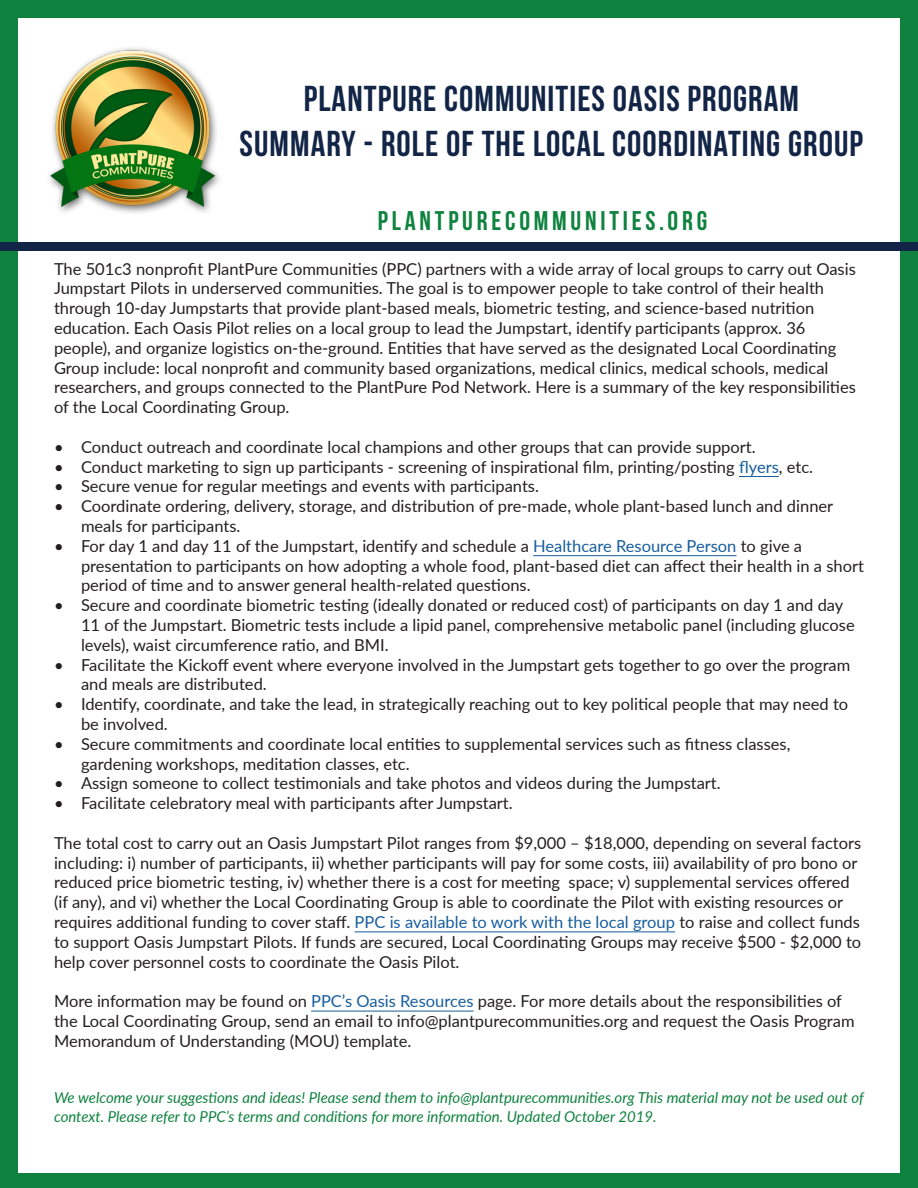
<style>
.page{position:relative;width:918px;height:1188px;background:#0f823f}
.page>*{position:absolute;margin:0;border:0;box-sizing:border-box;transform-origin:0 0}
.t1{font:36px/45px "Bebas Neue";letter-spacing:.03em;color:#122546;text-align:center}
.t2{font:27px "Bebas Neue";letter-spacing:.14em;color:#0f823f}
.t3{font:16.5px/19.8px "Lato";color:#231f20}
.t4{font:italic 15px/19.8px "Lato";color:#0f823f}
.s1{color:#175d9e}
</style>
<div class="page">
<div style="left:18px;top:19px;width:882px;height:1154px;background:#fff"></div>
<div style="left:0;top:242px;width:918px;height:9px;background:#122546"></div>
<img style="left:49px;top:47px;width:170px;height:166px">
<hr style="left:739px;top:476px;width:40px;height:1px;background:#175d9e">
<hr style="left:533px;top:555px;width:204px;height:1px;background:#175d9e">
<hr style="left:355px;top:932px;width:320px;height:1px;background:#175d9e">
<hr style="left:311px;top:1011px;width:163px;height:1px;background:#175d9e">
<h1 class="t1" style="left:240px;top:75px;width:625px">PLANTPURE COMMUNITIES OASIS PROGRAM<br>SUMMARY - ROLE OF THE LOCAL COORDINATING GROUP</h1>
<h2 class="t2" style="left:378px;top:206px;width:331px">PLANTPURECOMMUNITIES.ORG</h2>
<p class="t3" style="left:54px;top:258px;width:803px">The 501c3 nonprofit PlantPure Communities (PPC) partners with a wide array of local groups to carry out Oasis Jumpstart Pilots in underserved communities. The goal is to empower people to take control of their health through 10-day Jumpstarts that provide plant-based meals, biometric testing, and science-based nutrition education. Each Oasis Pilot relies on a local group to lead the Jumpstart, identify participants (approx. 36 people), and organize logistics on-the-ground. Entities that have served as the designated Local Coordinating Group include: local nonprofit and community based organizations, medical clinics, medical schools, medical researchers, and groups connected to the PlantPure Pod Network. Here is a summary of the key responsibilities of the Local Coordinating Group.</p>
<p class="t3" style="left:54px;top:436px;width:703px">• Conduct outreach and coordinate local champions and other groups that can provide support.</p>
<p class="t3" style="left:54px;top:456px;width:761px">• Conduct marketing to sign up participants - screening of inspirational film, printing/posting <span class="s1">flyers</span>, etc.</p>
<p class="t3" style="left:54px;top:476px;width:487px">• Secure venue for regular meetings and events with participants.</p>
<p class="t3" style="left:81px;top:496px;width:754px;text-indent:-27px">• Coordinate ordering, delivery, storage, and distribution of pre-made, whole plant-based lunch and dinner meals for participants.</p>
<p class="t3" style="left:81px;top:535px;width:784px;text-indent:-27px">• For day 1 and day 11 of the Jumpstart, identify and schedule a <span class="s1">Healthcare Resource Person</span> to give a presentation to participants on how adopting a whole food, plant-based diet can affect their health in a short period of time and to answer general health-related questions.</p>
<p class="t3" style="left:81px;top:595px;width:775px;text-indent:-27px">• Secure and coordinate biometric testing (ideally donated or reduced cost) of participants on day 1 and day<br>11 of the Jumpstart. Biometric tests include a lipid panel, comprehensive metabolic panel (including glucose levels), waist circumference ratio, and BMI.</p>
<p class="t3" style="left:81px;top:654px;width:771px;text-indent:-27px">• Facilitate the Kickoff event where everyone involved in the Jumpstart gets together to go over the program and meals are distributed.</p>
<p class="t3" style="left:81px;top:694px;width:769px;text-indent:-27px">• Identify, coordinate, and take the lead, in strategically reaching out to key political people that may need to be involved.</p>
<p class="t3" style="left:81px;top:733px;width:711px;text-indent:-27px">• Secure commitments and coordinate local entities to supplemental services such as fitness classes, gardening workshops, meditation classes, etc.</p>
<p class="t3" style="left:54px;top:773px;width:668px">• Assign someone to collect testimonials and take photos and videos during the Jumpstart.</p>
<p class="t3" style="left:54px;top:793px;width:460px">• Facilitate celebratory meal with participants after Jumpstart.</p>
<p class="t3" style="left:54px;top:832px;width:809px">The total cost to carry out an Oasis Jumpstart Pilot ranges from $9,000 – $18,000, depending on several factors including: i) number of participants, ii) whether participants will pay for some costs, iii) availability of pro bono or reduced price biometric testing, iv) whether there is a cost for meeting space; v) supplemental services offered (if any), and vi) whether the Local Coordinating Group is able to coordinate the Pilot with existing resources or requires additional funding to cover staff. <span class="s1">PPC is available to work with the local group</span> to raise and collect funds to support Oasis Jumpstart Pilots. If funds are secured, Local Coordinating Groups may receive $500 - $2,000 to help cover personnel costs to coordinate the Oasis Pilot.</p>
<p class="t3" style="left:54px;top:991px;width:802px">More information may be found on <span class="s1">PPC’s Oasis Resources</span> page. For more details about the responsibilities of the Local Coordinating Group, send an email to info@plantpurecommunities.org and request the Oasis Program<br>Memorandum of Understanding (MOU) template.</p>
<p class="t4" style="left:54px;top:1087px;width:812px">We welcome your suggestions and ideas! Please send them to info@plantpurecommunities.org This material may not be used out of context. Please refer to PPC’s terms and conditions for more information. Updated October 2019.</p>
</div>
